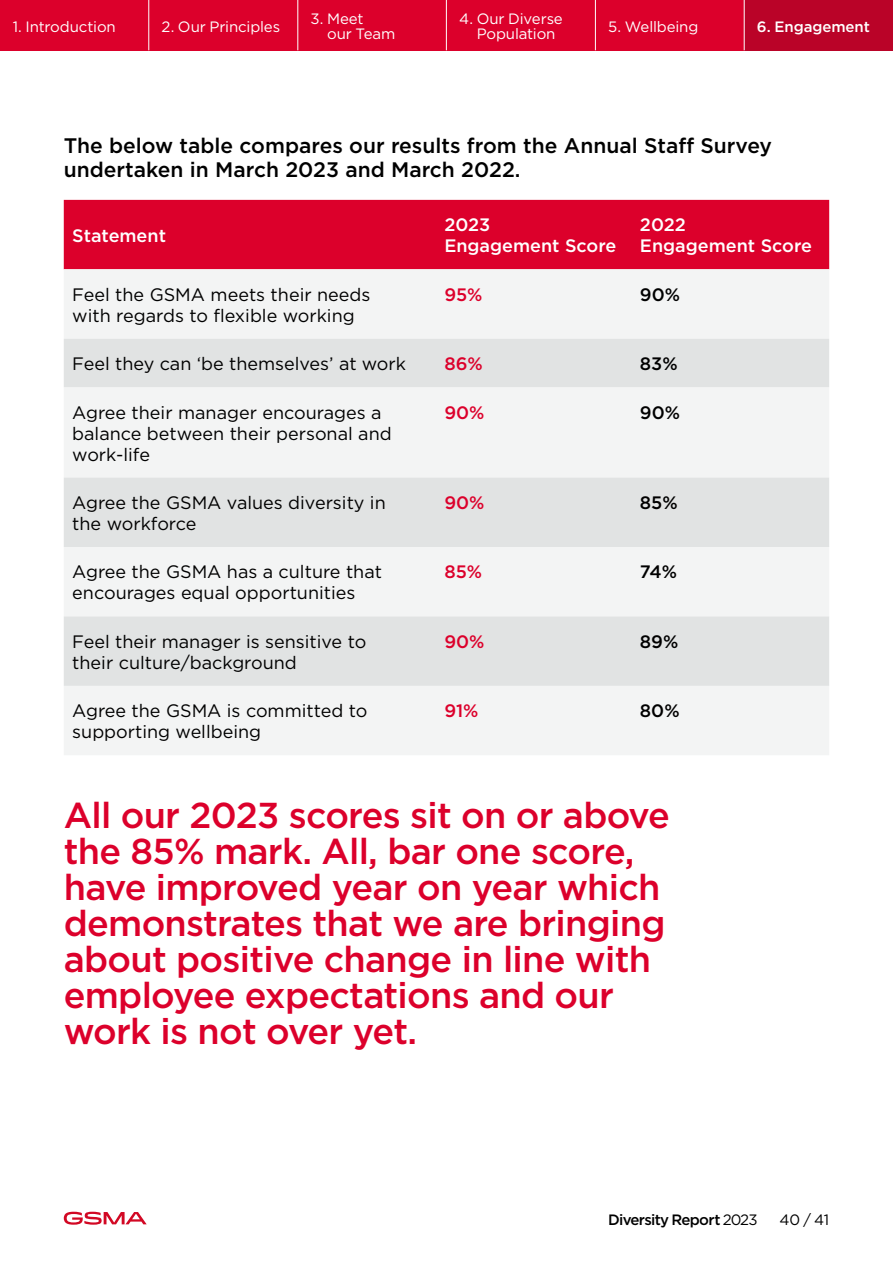
<style>
.page{position:relative;width:893px;height:1263px;background:#fff}
.page>*{position:absolute;margin:0;border:0;box-sizing:border-box;transform-origin:0 0}
.t1{font:500 36px/36px "Gotham";letter-spacing:-.02em;color:#dc002b}
.t2{font:500 21px/24px "Gotham";color:#000}
.t3{font:18px/21px "Gotham";color:#000}
.t4{font:500 18px/21px "Gotham";color:#fff}
.t5{font:500 18px "Gotham";color:#dc002b}
.t6{font:500 18px "Gotham";color:#000}
.t7{font:15px/15px "Gotham";letter-spacing:-.01em;color:#fff}
.t8{font:500 15px "Gotham";letter-spacing:-.045em;color:#000}
.t9{font:500 15px "Gotham";letter-spacing:-.005em;color:#fff}
.t10{font:15px "Gotham";color:#000}
.s1{font-weight:400}
</style>
<div class="page">
<svg style="left:64px;top:1212px;width:83px;height:13px"></svg>
<div style="left:64px;top:200px;width:765px;height:69px;background:#dc002b"></div>
<div style="left:64px;top:269px;width:765px;height:486px;background:#f3f4f4"></div>
<svg style="left:64px;top:339px;width:765px;height:347px;fill:#e1e3e3"></svg>
<div style="left:0;top:0;width:893px;height:50px;background:#dc002b"></div>
<div style="left:744px;top:0;width:149px;height:50px;background:#ba0328"></div>
<hr style="left:149px;top:0;width:1px;height:50px;background:#fff">
<hr style="left:298px;top:0;width:1px;height:50px;background:#fff">
<hr style="left:446px;top:0;width:1px;height:50px;background:#fff">
<hr style="left:595px;top:0;width:1px;height:50px;background:#fff">
<hr style="left:744px;top:0;width:1px;height:50px;background:#fff">
<p class="t7" style="left:13px;top:19px;width:105px">1. Introduction</p>
<p class="t7" style="left:162px;top:19px;width:120px">2. Our Principles</p>
<p class="t7" style="left:327px;top:11px;width:70px;text-indent:-17px">3. Meet<br>our Team</p>
<p class="t7" style="left:477px;top:11px;width:88px;text-indent:-17px">4. Our Diverse<br>Population</p>
<p class="t7" style="left:608px;top:19px;width:92px">5. Wellbeing</p>
<p class="t9" style="left:757px;top:17px;width:115px">6. Engagement</p>
<p class="t2" style="left:64px;top:133px;width:710px">The below table compares our results from the Annual Staff Survey undertaken in March 2023 and March 2022.</p>
<p class="t4" style="left:72px;top:225px;width:95px">Statement</p>
<p class="t4" style="left:444px;top:214px;width:174px">2023<br>Engagement Score</p>
<p class="t4" style="left:640px;top:214px;width:174px">2022<br>Engagement Score</p>
<p class="t3" style="left:72px;top:283px;width:300px">Feel the GSMA meets their needs with regards to flexible working</p>
<p class="t5" style="left:444px;top:283px;width:40px">95%</p>
<p class="t6" style="left:640px;top:283px;width:42px">90%</p>
<p class="t3" style="left:72px;top:353px;width:335px">Feel they can ‘be themselves’ at work</p>
<p class="t5" style="left:444px;top:352px;width:40px">86%</p>
<p class="t6" style="left:640px;top:352px;width:39px">83%</p>
<p class="t3" style="left:72px;top:401px;width:321px">Agree their manager encourages a balance between their personal and work-life</p>
<p class="t5" style="left:444px;top:400px;width:42px">90%</p>
<p class="t6" style="left:640px;top:400px;width:42px">90%</p>
<p class="t3" style="left:72px;top:492px;width:315px">Agree the GSMA values diversity in the workforce</p>
<p class="t5" style="left:444px;top:491px;width:42px">90%</p>
<p class="t6" style="left:640px;top:491px;width:39px">85%</p>
<p class="t3" style="left:72px;top:561px;width:311px">Agree the GSMA has a culture that encourages equal opportunities</p>
<p class="t5" style="left:444px;top:560px;width:39px">85%</p>
<p class="t6" style="left:640px;top:560px;width:38px">74%</p>
<p class="t3" style="left:72px;top:631px;width:295px">Feel their manager is sensitive to their culture/background</p>
<p class="t5" style="left:444px;top:630px;width:42px">90%</p>
<p class="t6" style="left:640px;top:630px;width:40px">89%</p>
<p class="t3" style="left:72px;top:700px;width:297px">Agree the GSMA is committed to supporting wellbeing</p>
<p class="t5" style="left:444px;top:699px;width:36px">91%</p>
<p class="t6" style="left:640px;top:699px;width:41px">80%</p>
<h1 class="t1" style="left:64px;top:797px;width:608px">All our 2023 scores sit on or above the 85% mark. All, bar one score, have improved year on year which demonstrates that we are bringing about positive change in line with employee expectations and our work is not over yet.</h1>
<p class="t8" style="left:608px;top:1210px;width:151px">Diversity Report <span class="s1">2023</span></p>
<p class="t10" style="left:779px;top:1210px;width:51px">40 / 41</p>
</div>
